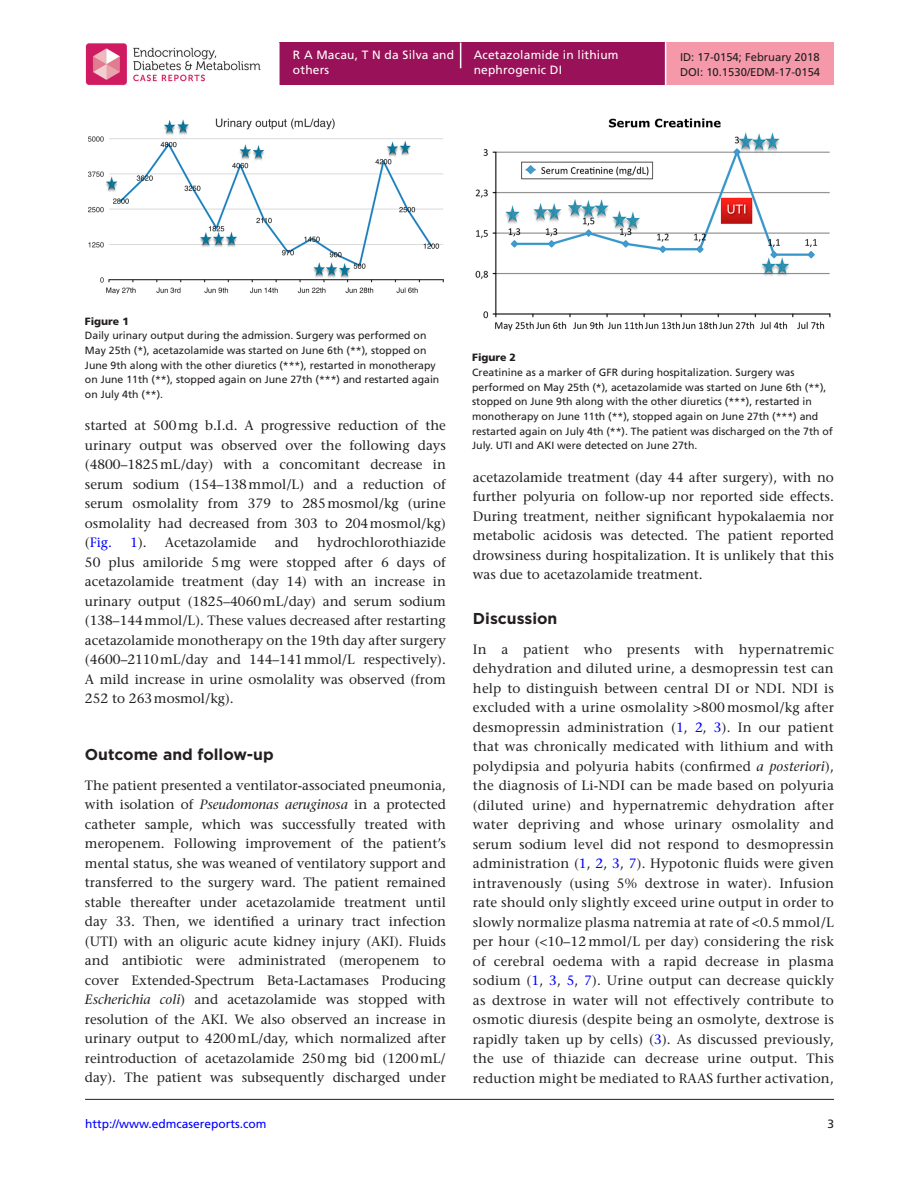
<style>
.page{position:relative;width:919px;height:1187px;background:#fff}
.page>*{position:absolute;margin:0;border:0;box-sizing:border-box;transform-origin:0 0}
.t1{font:700 15.75px "Gotham";color:#231f20}
.TXT{font:500 13.5px/19.5px "Stone Serif Std";color:#231f20;text-align:justify}
.t2{font:12px/14.7px "Frutiger LT Std";letter-spacing:.015em;color:#fff}
.t3{font:12px "Frutiger LT Std";color:#00f}
.t4{font:12px "Frutiger LT Std";color:#231f20}
.t5{font:11.25px "Frutiger LT Std";color:#231f20}
.FC{font:10.5px/14.7px "Frutiger LT Std";color:#231f20}
.FC-2{font:900 10.5px "Frutiger LT Std";color:#231f20}
.s1{color:#00f}
.s2{font-style:italic}
</style>
<div class="page">
<div style="left:279px;top:43px;width:385px;height:42px;background:#991259"></div>
<div style="left:666px;top:43px;width:167px;height:42px;background:#f598a9"></div>
<svg style="left:460px;top:43px;width:1px;height:25px"></svg>
<img style="left:85px;top:43px;width:176px;height:42px">
<hr style="left:85px;top:1098px;width:749px;height:1px;background:#231f20">
<img style="left:88px;top:118px;width:356px;height:176px">
<img style="left:475px;top:118px;width:356px;height:213px">
<p class="t2" style="left:293px;top:48px;width:163px">R A Macau, T N da Silva and others</p>
<p class="t5" style="left:680px;top:51px;width:141px">ID: 17-0154; February 2018</p>
<p class="t2" style="left:473px;top:48px;width:146px">Acetazolamide in lithium nephrogenic DI</p>
<p class="t5" style="left:680px;top:65px;width:142px">DOI: 10.1530/EDM-17-0154</p>
<p class="FC-2" style="left:85px;top:314px;width:45px">Figure 1</p>
<p class="FC" style="left:85px;top:328px;width:356px">Daily urinary output during the admission. Surgery was performed on May 25th (*), acetazolamide was started on June 6th (**), stopped on June 9th along with the other diuretics (***), restarted in monotherapy on June 11th (**), stopped again on June 27th (***) and restarted again on July 4th (**).</p>
<p class="TXT" style="left:85px;top:416px;width:362px">started at 500mg b.I.d. A progressive reduction of the urinary output was observed over the following days (4800–1825mL/day) with a concomitant decrease in serum sodium (154–138mmol/L) and a reduction of serum osmolality from 379 to 285mosmol/kg (urine osmolality had decreased from 303 to 204mosmol/kg) (<span class="s1">Fig.</span></p>
<p class="TXT" style="left:85px;top:533px;width:362px;text-indent:232px">hydrochlorothiazide 50 plus amiloride 5mg were stopped after 6 days of acetazolamide treatment (day 14) with an increase in urinary output (1825–4060mL/day) and serum sodium (138–144mmol/L). These values decreased after restarting acetazolamide monotherapy on the 19th day after surgery (4600–2110mL/day and 144–141mmol/L respectively).<br>A mild increase in urine osmolality was observed (from 252 to 263mosmol/kg).</p>
<p class="TXT" style="left:130px;top:533px;width:18px"><span class="s1">1</span>).</p>
<p class="TXT" style="left:165px;top:533px;width:93px">Acetazolamide</p>
<p class="TXT" style="left:275px;top:533px;width:25px">and</p>
<h1 class="t1" style="left:85px;top:744px;width:190px">Outcome and follow-up</h1>
<p class="TXT" style="left:85px;top:775px;width:362px">The patient presented a ventilator-associated pneumonia, with isolation of <span class="s2">Pseudomonas aeruginosa</span> in a protected catheter sample, which was successfully treated with meropenem. Following improvement of the patient’s mental status, she was weaned of ventilatory support and transferred to the surgery ward. The patient remained stable thereafter under acetazolamide treatment until day 33. Then, we identified a urinary tract infection (UTI) with an oliguric acute kidney injury (AKI). Fluids and antibiotic were administrated (meropenem to cover Extended-Spectrum Beta-Lactamases Producing <span class="s2">Escherichia coli</span>) and acetazolamide was stopped with resolution of the AKI. We also observed an increase in urinary output to 4200mL/day, which normalized after reintroduction of acetazolamide 250mg bid (1200mL/ day). The patient was subsequently discharged under</p>
<p class="FC-2" style="left:472px;top:351px;width:45px">Figure 2</p>
<p class="FC" style="left:472px;top:365px;width:362px">Creatinine as a marker of GFR during hospitalization. Surgery was performed on May 25th (*), acetazolamide was started on June 6th (**), stopped on June 9th along with the other diuretics (***), restarted in monotherapy on June 11th (**), stopped again on June 27th (***) and restarted again on July 4th (**). The patient was discharged on the 7th of July. UTI and AKI were detected on June 27th.</p>
<p class="TXT" style="left:473px;top:467px;width:362px">acetazolamide treatment (day 44 after surgery), with no further polyuria on follow-up nor reported side effects.<br>During treatment, neither significant hypokalaemia nor metabolic acidosis was detected. The patient reported drowsiness during hospitalization. It is unlikely that this was due to acetazolamide treatment.</p>
<h1 class="t1" style="left:473px;top:608px;width:86px">Discussion</h1>
<p class="TXT" style="left:473px;top:639px;width:362px">In a patient who presents with hypernatremic dehydration and diluted urine, a desmopressin test can help to distinguish between central DI or NDI. NDI is excluded with a urine osmolality &gt;800mosmol/kg after desmopressin administration (<span class="s1">1</span>, <span class="s1">2</span>, <span class="s1">3</span>). In our patient that was chronically medicated with lithium and with polydipsia and polyuria habits (confirmed <span class="s2">a posteriori</span>), the diagnosis of Li-NDI can be made based on polyuria (diluted urine) and hypernatremic dehydration after water depriving and whose urinary osmolality and serum sodium level did not respond to desmopressin administration (<span class="s1">1</span>, <span class="s1">2</span>, <span class="s1">3</span>, <span class="s1">7</span>). Hypotonic fluids were given intravenously (using 5% dextrose in water). Infusion rate should only slightly exceed urine output in order to slowly normalize plasma natremia at rate of &lt;0.5mmol/L per hour (&lt;10–12mmol/L per day) considering the risk of cerebral oedema with a rapid decrease in plasma sodium (<span class="s1">1</span>, <span class="s1">3</span>, <span class="s1">5</span>, <span class="s1">7</span>). Urine output can decrease quickly as dextrose in water will not effectively contribute to osmotic diuresis (despite being an osmolyte, dextrose is rapidly taken up by cells) (<span class="s1">3</span>). As discussed previously, the use of thiazide can decrease urine output. This reduction might be mediated to RAAS further activation,</p>
<p class="t3" style="left:85px;top:1116px;width:183px">http://www.edmcasereports.com</p>
<p class="t4" style="left:827px;top:1116px;width:8px">3</p>
</div>
